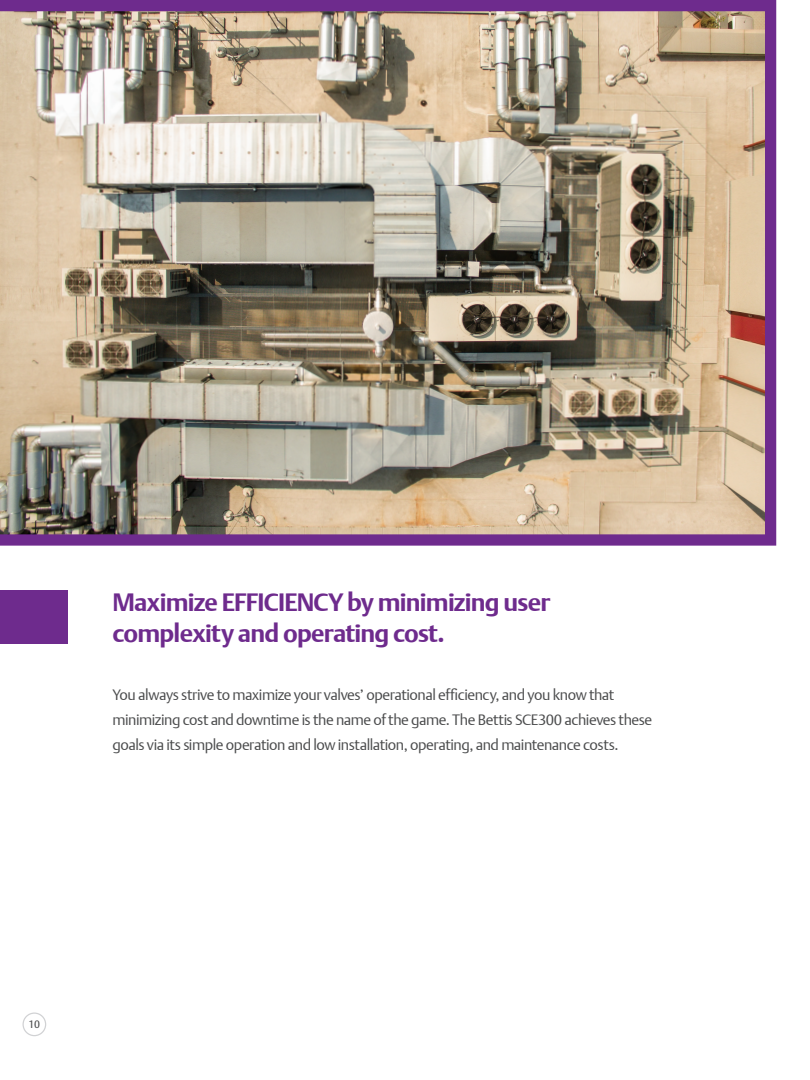
<style>
.page{position:relative;width:810px;height:1080px;background:#fff}
.page>*{position:absolute;margin:0;border:0;box-sizing:border-box;transform-origin:0 0}
.t1{font:700 25px/31.2px "DTL Argo T";letter-spacing:-.03em;color:#6e2b8d}
.t2{font:15px/25px "DTL Argo T Light";letter-spacing:-.03em;color:#4b4c4d}
.t3{font:10.62px "DTL Argo T";color:#4b4c4d}
</style>
<div class="page">
<div style="left:22px;top:1012px;width:24px;height:24px;border:1px solid #d1d2d4;border-radius:50%"></div>
<div style="left:0;top:591px;width:68px;height:53px;background:#6e2b8d"></div>
<img style="left:0;top:0;width:776px;height:546px">
<h1 class="t1" style="left:112px;top:587px;width:440px">Maximize EFFICIENCY by minimizing user complexity and operating cost.</h1>
<p class="t2" style="left:112px;top:682px;width:541px">You always strive to maximize your valves’ operational efficiency, and you know that minimizing cost and downtime is the name of the game. The Bettis SCE300 achieves these goals via its simple operation and low installation, operating, and maintenance costs.</p>
<p class="t3" style="left:29px;top:1018px;width:13px">10</p>
</div>
